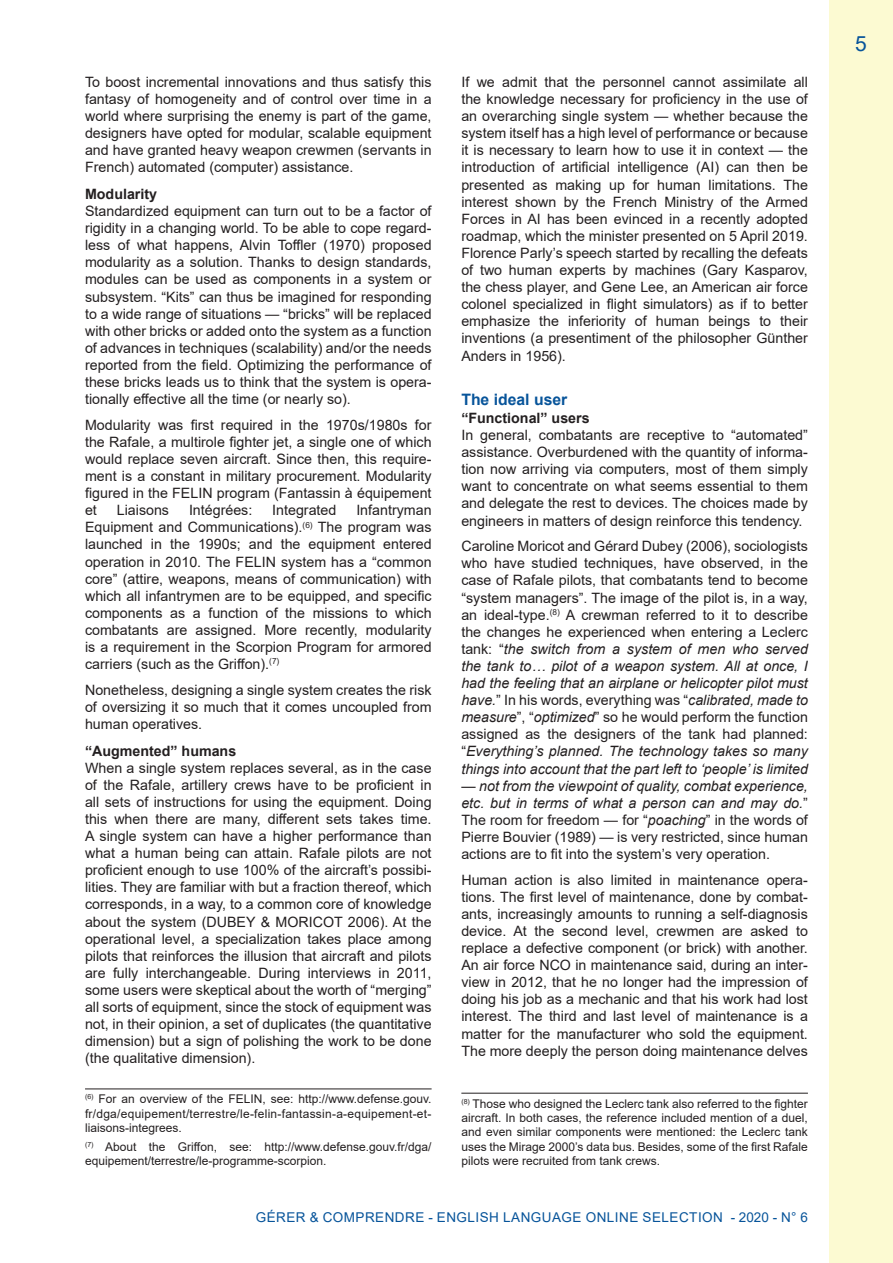
<style>
.page{position:relative;width:893px;height:1263px;background:#fff}
.page>*{position:absolute;margin:0;border:0;box-sizing:border-box;transform-origin:0 0}
.t1{font:21px "Arial";color:#07549a}
.Titre_2{font:700 15.75px "Arial";color:#07549a}
.texte_courant{font:14.25px/17.1px "Arial";color:#231f20;text-align:justify}
.Titre3{font:700 14.25px "Arial";color:#231f20}
.t2{font:13.5px "Arial";letter-spacing:.035em;color:#07549a}
.notes-bas-de-page{font:12px/14.4px "Arial";color:#231f20;text-align:justify}
.s1{font-style:italic}
</style>
<div class="page">
<div style="left:829px;top:0;width:64px;height:1263px;background:#fcfad2"></div>
<hr style="left:85px;top:1089px;width:347px;height:1px;background:#231f20">
<hr style="left:461px;top:1093px;width:347px;height:1px;background:#231f20">
<p class="texte_courant" style="left:85px;top:73px;width:348px">To boost incremental innovations and thus satisfy this fantasy of homogeneity and of control over time in a world where surprising the enemy is part of the game, designers have opted for modular, scalable equipment and have granted heavy weapon crewmen (servants in French) automated (computer) assistance.</p>
<p class="Titre3" style="left:85px;top:184px;width:74px">Modularity</p>
<p class="texte_courant" style="left:85px;top:202px;width:348px">Standardized equipment can turn out to be a factor of rigidity in a changing world. To be able to cope regard&shy;less of what happens, Alvin Toffler (1970) proposed modularity as a solution. Thanks to design standards, modules can be used as components in a system or subsystem. “Kits” can thus be imagined for responding to a wide range of situations — “bricks” will be replaced with other bricks or added onto the system as a function of advances in techniques (scalability) and/or the needs reported from the field. Optimizing the performance of these bricks leads us to think that the system is opera&shy;tionally effective all the time (or nearly so).</p>
<p class="texte_courant" style="left:85px;top:416px;width:348px">Modularity was first required in the 1970s/1980s for the Rafale, a multirole fighter jet, a single one of which would replace seven aircraft. Since then, this require&shy;ment is a constant in military procurement. Modularity figured in the FELIN program (Fantassin à équipement et</p>
<p class="texte_courant" style="left:85px;top:502px;width:348px;text-indent:271px">Infantryman Equipment and Communications).<sup>(6)</sup> The program was launched in the 1990s; and the equipment entered operation in 2010. The FELIN system has a “common core” (attire, weapons, means of communication) with which all infantrymen are to be equipped, and specific components as a function of the missions to which combatants are assigned. More recently, modularity is a requirement in the Scorpion Program for armored carriers (such as the Griffon).<sup>(7)</sup></p>
<p class="texte_courant" style="left:85px;top:681px;width:348px">Nonetheless, designing a single system creates the risk of oversizing it so much that it comes uncoupled from human operatives.</p>
<p class="Titre3" style="left:85px;top:740px;width:153px">“Augmented” humans</p>
<p class="texte_courant" style="left:85px;top:759px;width:348px">When a single system replaces several, as in the case of the Rafale, artillery crews have to be proficient in all sets of instructions for using the equipment. Doing this when there are many, different sets takes time.<br>A single system can have a higher performance than what a human being can attain. Rafale pilots are not proficient enough to use 100% of the aircraft’s possibi&shy;lities. They are familiar with but a fraction thereof, which corresponds, in a way, to a common core of knowledge about the system (DUBEY &amp; MORICOT 2006). At the operational level, a specialization takes place among pilots that reinforces the illusion that aircraft and pilots are fully interchangeable. During interviews in 2011, some users were skeptical about the worth of “merging” all sorts of equipment, since the stock of equipment was not, in their opinion, a set of duplicates (the quantitative dimension) but a sign of polishing the work to be done (the qualitative dimension).</p>
<p class="notes-bas-de-page" style="left:85px;top:1092px;width:348px"><sup>(6)</sup> For an overview of the FELIN, see: http://www.defense.gouv. fr/dga/equipement/terrestre/le-felin-fantassin-a-equipement-et&shy;liaisons-integrees.</p>
<p class="notes-bas-de-page" style="left:85px;top:1139px;width:348px"><sup>(7)</sup> About the Griffon, see: http://www.defense.gouv.fr/dga/ equipement/terrestre/le-programme-scorpion.</p>
<p class="texte_courant" style="left:117px;top:502px;width:54px">Liaisons</p>
<p class="texte_courant" style="left:189px;top:502px;width:65px">Intégrées:</p>
<p class="texte_courant" style="left:272px;top:502px;width:66px">Integrated</p>
<p class="texte_courant" style="left:461px;top:73px;width:348px">If we admit that the personnel cannot assimilate all the knowledge necessary for proficiency in the use of an overarching single system — whether because the system itself has a high level of performance or because it is necessary to learn how to use it in context — the introduction of artificial intelligence (AI) can then be presented as making up for human limitations. The interest shown by the French Ministry of the Armed Forces in AI has been evinced in a recently adopted roadmap, which the minister presented on 5 April 2019.<br>Florence Parly’s speech started by recalling the defeats of two human experts by machines (Gary Kasparov, the chess player, and Gene Lee, an American air force colonel specialized in flight simulators) as if to better emphasize the inferiority of human beings to their inventions (a presentiment of the philosopher Günther Anders in 1956).</p>
<p class="Titre_2" style="left:461px;top:388px;width:107px">The ideal user</p>
<p class="Titre3" style="left:461px;top:408px;width:130px">“Functional” users</p>
<p class="texte_courant" style="left:461px;top:426px;width:348px">In general, combatants are receptive to “automated” assistance. Overburdened with the quantity of informa&shy;tion now arriving via computers, most of them simply want to concentrate on what seems essential to them and delegate the rest to devices. The choices made by engineers in matters of design reinforce this tendency.</p>
<p class="texte_courant" style="left:461px;top:537px;width:348px">Caroline Moricot and Gérard Dubey (2006), sociologists who have studied techniques, have observed, in the case of Rafale pilots, that combatants tend to become “system managers”. The image of the pilot is, in a way, an ideal-type.<sup>(8)</sup> A crewman referred to it to describe the changes he experienced when entering a Leclerc tank: “<span class="s1">the switch from a system of men who served the tank to… pilot of a weapon system. All at once, I had the feeling that an airplane or helicopter pilot must have.</span>” In his words, everything was “<span class="s1">calibrated, made to measure</span>”, “<span class="s1">optimized</span>” so he would perform the function assigned as the designers of the tank had planned: “<span class="s1">Everything’s planned. The technology takes so many things into account that the part left to ‘people’ is limited</span></p>
<p class="texte_courant" style="left:461px;top:777px;width:348px"><span class="s1">— not from the viewpoint of quality, combat experience, etc. but in terms of what a person can and may do.</span>” The room for freedom — for “<span class="s1">poaching</span>” in the words of Pierre Bouvier (1989) — is very restricted, since human actions are to fit into the system’s very operation.</p>
<p class="texte_courant" style="left:461px;top:871px;width:348px">Human action is also limited in maintenance opera&shy;tions. The first level of maintenance, done by combat&shy;ants, increasingly amounts to running a self-diagnosis device. At the second level, crewmen are asked to replace a defective component (or brick) with another.<br>An air force NCO in maintenance said, during an inter&shy;view in 2012, that he no longer had the impression of doing his job as a mechanic and that his work had lost interest. The third and last level of maintenance is a matter for the manufacturer who sold the equipment.<br>The more deeply the person doing maintenance delves</p>
<p class="notes-bas-de-page" style="left:461px;top:1096px;width:348px"><sup>(8)</sup> Those who designed the Leclerc tank also referred to the fighter aircraft. In both cases, the reference included mention of a duel, and even similar components were mentioned: the Leclerc tank uses the Mirage 2000’s data bus. Besides, some of the first Rafale pilots were recruited from tank crews.</p>
<p class="t2" style="left:256px;top:1208px;width:554px">GÉRER &amp; COMPRENDRE - ENGLISH LANGUAGE ONLINE SELECTION - 2020 - N° 6</p>
<h1 class="t1" style="left:855px;top:30px;width:13px">5</h1>
</div>
